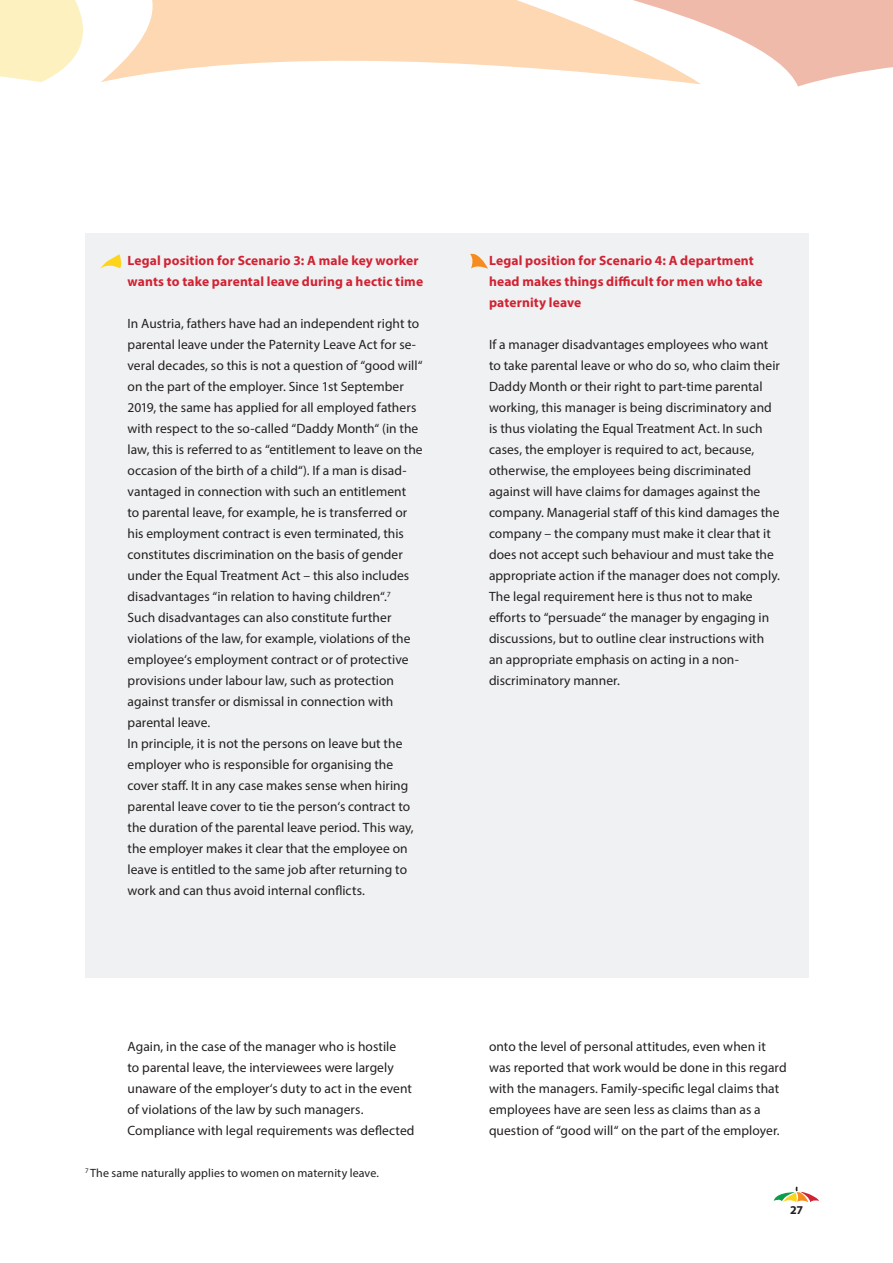
<style>
.page{position:relative;width:893px;height:1263px;background:#fff}
.page>*{position:absolute;margin:0;border:0;box-sizing:border-box;transform-origin:0 0}
.t1{font:13.5px/21px "Myriad Pro";letter-spacing:.005em;color:#231f20}
.t2{font:700 13.5px/21px "Myriad Pro";letter-spacing:.01em;color:#d12233}
.t3{font:12px "Myriad Pro";letter-spacing:.005em;color:#231f20}
.t4{font:700 12px "Myriad Pro";color:#231f20}
</style>
<div class="page">
<div style="left:85px;top:234px;width:723px;height:744px;background:#f0f1f2"></div>
<svg style="left:0;top:0;width:71px;height:82px;background:#fef1c4"></svg>
<svg style="left:71px;top:0;width:208px;height:82px;fill:#fdd8b2"></svg>
<svg style="left:279px;top:0;width:614px;height:86px"></svg>
<svg style="left:100px;top:254px;width:22px;height:15px"></svg>
<svg style="left:470px;top:253px;width:18px;height:16px"></svg>
<svg style="left:774px;top:1187px;width:45px;height:15px"></svg>
<p class="t2" style="left:128px;top:250px;width:297px">Legal position for Scenario 3: A male key worker wants to take parental leave during a hectic time</p>
<p class="t1" style="left:128px;top:313px;width:297px">In Austria, fathers have had an independent right to parental leave under the Paternity Leave Act for se&shy;veral decades, so this is not a question of “good will“ on the part of the employer. Since 1st September 2019, the same has applied for all employed fathers with respect to the so-called “Daddy Month“ (in the law, this is referred to as “entitlement to leave on the occasion of the birth of a child“). If a man is disad&shy;vantaged in connection with such an entitlement<br>to parental leave, for example, he is transferred or his employment contract is even terminated, this constitutes discrimination on the basis of gender under the Equal Treatment Act – this also includes disadvantages “in relation to having children“.<sup>7<br></sup>Such disadvantages can also constitute further violations of the law, for example, violations of the employee‘s employment contract or of protective provisions under labour law, such as protection against transfer or dismissal in connection with parental leave.<br>In principle, it is not the persons on leave but the employer who is responsible for organising the cover staff. It in any case makes sense when hiring parental leave cover to tie the person‘s contract to the duration of the parental leave period. This way, the employer makes it clear that the employee on leave is entitled to the same job after returning to work and can thus avoid internal conflicts.</p>
<p class="t2" style="left:489px;top:250px;width:275px">Legal position for Scenario 4: A department head makes things difficult for men who take paternity leave</p>
<p class="t1" style="left:489px;top:334px;width:292px">If a manager disadvantages employees who want to take parental leave or who do so, who claim their Daddy Month or their right to part-time parental working, this manager is being discriminatory and is thus violating the Equal Treatment Act. In such cases, the employer is required to act, because, otherwise, the employees being discriminated against will have claims for damages against the company. Managerial staff of this kind damages the company – the company must make it clear that it does not accept such behaviour and must take the appropriate action if the manager does not comply.<br>The legal requirement here is thus not to make efforts to “persuade“ the manager by engaging in discussions, but to outline clear instructions with an appropriate emphasis on acting in a non&shy;discriminatory manner.</p>
<p class="t1" style="left:128px;top:1036px;width:288px">Again, in the case of the manager who is hostile<br>to parental leave, the interviewees were largely unaware of the employer‘s duty to act in the event of violations of the law by such managers.<br>Compliance with legal requirements was deflected</p>
<p class="t1" style="left:489px;top:1036px;width:299px">onto the level of personal attitudes, even when it was reported that work would be done in this regard with the managers. Family-specific legal claims that employees have are seen less as claims than as a question of “good will“ on the part of the employer.</p>
<p class="t3" style="left:85px;top:1165px;width:295px"><sup>7</sup> The same naturally applies to women on maternity leave.</p>
<p class="t4" style="left:790px;top:1202px;width:15px">27</p>
</div>
